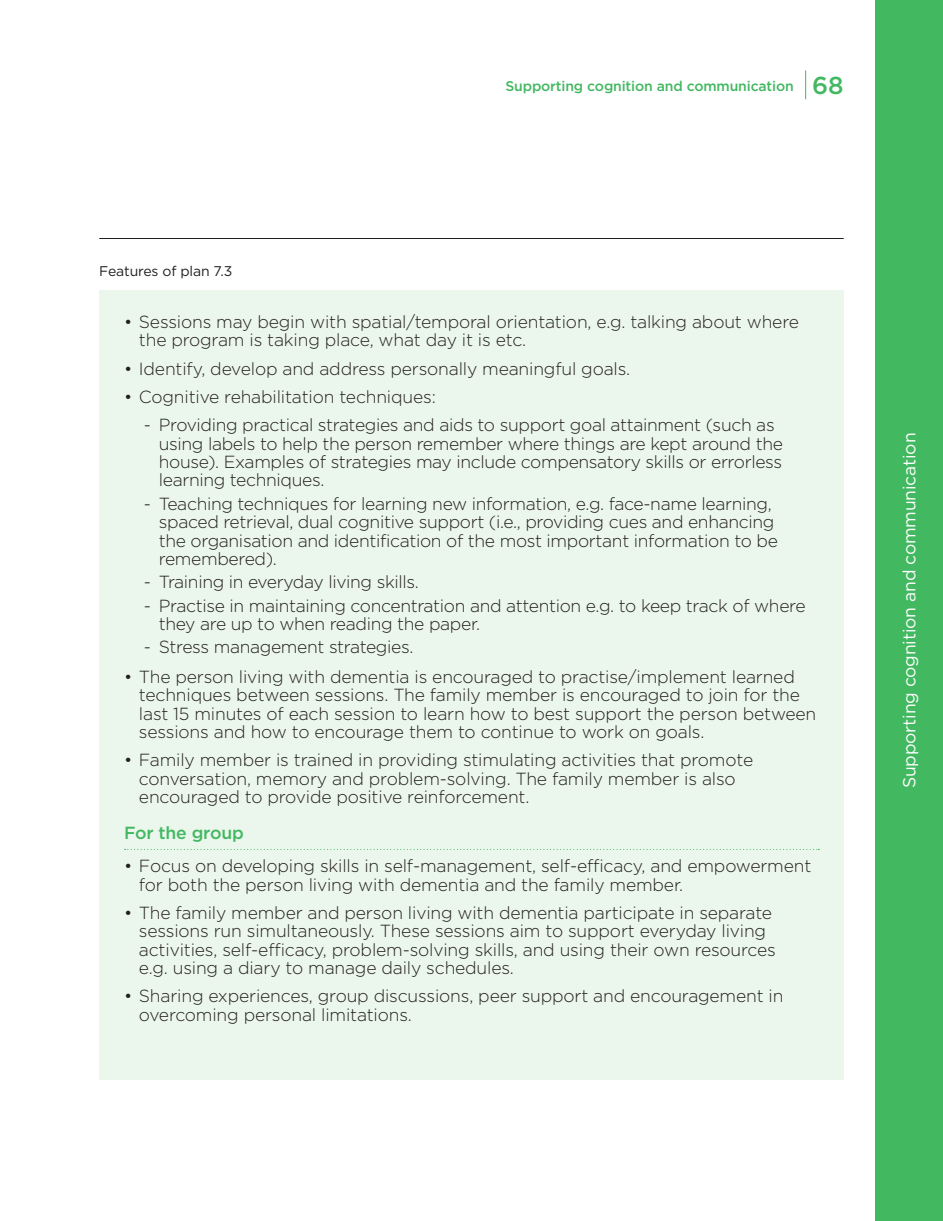
<style>
.page{position:relative;width:943px;height:1221px;background:#fff}
.page>*{position:absolute;margin:0;border:0;box-sizing:border-box;transform-origin:0 0}
.t1{font:300 17.5px/18.4px "Gotham HTF";letter-spacing:-.01em;color:#231f20}
.t2{font:17.5px "Gotham HTF";letter-spacing:-.01em;color:#fff}
.H4_Green{font:500 17.5px "Gotham HTF";letter-spacing:-.01em;color:#42b861}
.t3{font:500 14px "Gotham HTF";letter-spacing:-.01em;color:#42b861}
.Table_heading_style{font:14px "Gotham HTF";letter-spacing:-.01em;color:#231f20}
.s1{font-size:24.5px}
</style>
<div class="page">
<hr style="left:99px;top:238px;width:744px;height:1px;background:#231f20">
<svg style="left:805px;top:70px;width:1px;height:29px"></svg>
<div style="left:876px;top:0;width:67px;height:1220px;background:#42b861"></div>
<div style="left:99px;top:290px;width:744px;height:789px;background:#ebf6ec"></div>
<p class="t3" style="left:505px;top:78px;width:340px">Supporting cognition and communication <span class="s1">68</span></p>
<p class="Table_heading_style" style="left:99px;top:263px;width:134px">Features of plan 7.3</p>
<p class="t1" style="left:139px;top:312px;width:661px;text-indent:-15px">• Sessions may begin with spatial/temporal orientation, e.g. talking about where the program is taking place, what day it is etc.</p>
<p class="t1" style="left:124px;top:359px;width:508px">• Identify, develop and address personally meaningful goals.</p>
<p class="t1" style="left:124px;top:387px;width:313px">• Cognitive rehabilitation techniques:</p>
<p class="t1" style="left:159px;top:415px;width:625px;text-indent:-15px">- Providing practical strategies and aids to support goal attainment (such as using labels to help the person remember where things are kept around the house). Examples of strategies may include compensatory skills or errorless learning techniques.</p>
<p class="t1" style="left:159px;top:494px;width:620px;text-indent:-15px">- Teaching techniques for learning new information, e.g. face-name learning, spaced retrieval, dual cognitive support (i.e., providing cues and enhancing the organisation and identification of the most important information to be remembered).</p>
<p class="t1" style="left:144px;top:572px;width:276px">- Training in everyday living skills.</p>
<p class="t1" style="left:159px;top:596px;width:648px;text-indent:-15px">- Practise in maintaining concentration and attention e.g. to keep track of where they are up to when reading the paper.</p>
<p class="t1" style="left:144px;top:637px;width:271px">- Stress management strategies.</p>
<p class="t1" style="left:139px;top:667px;width:678px;text-indent:-15px">• The person living with dementia is encouraged to practise/implement learned techniques between sessions. The family member is encouraged to join for the last 15 minutes of each session to learn how to best support the person between sessions and how to encourage them to continue to work on goals.</p>
<p class="t1" style="left:139px;top:750px;width:615px;text-indent:-15px">• Family member is trained in providing stimulating activities that promote conversation, memory and problem-solving. The family member is also encouraged to provide positive reinforcement.</p>
<p class="H4_Green" style="left:124px;top:822px;width:121px">For the group</p>
<p class="t1" style="left:139px;top:856px;width:674px;text-indent:-15px">• Focus on developing skills in self-management, self-efficacy, and empowerment for both the person living with dementia and the family member.</p>
<p class="t1" style="left:139px;top:903px;width:638px;text-indent:-15px">• The family member and person living with dementia participate in separate sessions run simultaneously. These sessions aim to support everyday living activities, self-efficacy, problem-solving skills, and using their own resources e.g. using a diary to manage daily schedules.</p>
<p class="t1" style="left:139px;top:986px;width:646px;text-indent:-15px">• Sharing experiences, group discussions, peer support and encouragement in overcoming personal limitations.</p>
<p class="t2" style="left:899px;top:788px;width:357px;rotate:-90deg">Supporting cognition and communication</p>
</div>
